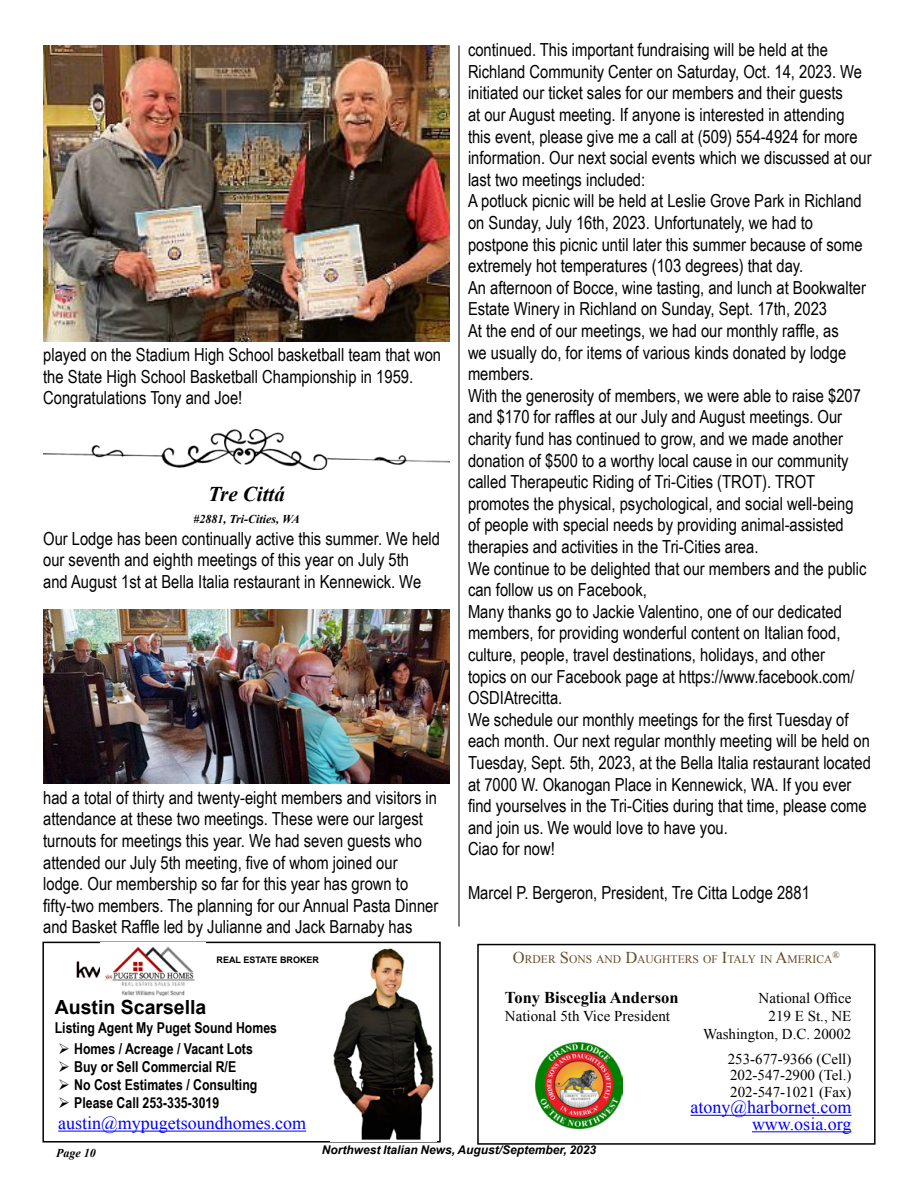
<style>
.page{position:relative;width:918px;height:1188px;background:#fff}
.page>*{position:absolute;margin:0;border:0;box-sizing:border-box;transform-origin:0 0}
.t1{font:italic 700 21px "Times New Roman";color:#000}
.t2{font:700 19.5px "Arial";color:#000}
.t3{font:18px/21.6px "Arial Narrow";color:#000}
.t4{font:18px/16.5px "Times New Roman";color:#00f;text-align:right}
.t5{font:700 16.5px "Times New Roman";color:#000}
.t6{font:700 15px "Arial Narrow";color:#000}
.t7{font:15px/16.5px "Times New Roman";color:#000;text-align:right}
.t8{font:italic 700 12px "Arial";color:#000}
.t9{font:italic 700 12px "Times New Roman";color:#000}
.t10{font:11.55px "Times New Roman";color:#684c28}
.t11{font:9.6px "Times New Roman";color:#684c28}
.t12{font:700 9px "Arial";color:#000}
.s1{font-size:16.5px}
</style>
<div class="page">
<hr style="left:58px;top:1131px;width:248px;height:1px;background:#00f">
<div style="left:42px;top:942px;width:399px;height:201px;border:2px solid #000"></div>
<img style="left:101px;top:943px;width:104px;height:53px">
<img style="left:77px;top:961px;width:23px;height:17px">
<img style="left:330px;top:948px;width:106px;height:194px">
<hr style="left:690px;top:1115px;width:161px;height:1px;background:#00f">
<hr style="left:752px;top:1131px;width:99px;height:1px;background:#00f">
<div style="left:477px;top:944px;width:399px;height:201px;border:2px solid #000"></div>
<img style="left:536px;top:1042px;width:86px;height:86px">
<hr style="left:459px;top:45px;width:1px;height:882px;background:#000">
<img style="left:43px;top:45px;width:407px;height:296px">
<img style="left:44px;top:609px;width:406px;height:175px">
<img style="left:44px;top:430px;width:406px;height:39px">
<p class="t3" style="left:43px;top:343px;width:399px">played on the Stadium High School basketball team that won the State High School Basketball Championship in 1959.<br>Congratulations Tony and Joe!</p>
<p class="t1" style="left:208px;top:480px;width:78px">Tre Cittá</p>
<p class="t9" style="left:193px;top:511px;width:108px">#2881, Tri-Cities, WA</p>
<p class="t3" style="left:43px;top:527px;width:398px">Our Lodge has been continually active this summer. We held our seventh and eighth meetings of this year on July 5th<br>and August 1st at Bella Italia restaurant in Kennewick. We</p>
<p class="t3" style="left:43px;top:786px;width:397px">had a total of thirty and twenty-eight members and visitors in attendance at these two meetings. These were our largest turnouts for meetings this year. We had seven guests who attended our July 5th meeting, five of whom joined our lodge. Our membership so far for this year has grown to fifty-two members. The planning for our Annual Pasta Dinner and Basket Raffle led by Julianne and Jack Barnaby has</p>
<p class="t3" style="left:468px;top:38px;width:405px">continued. This important fundraising will be held at the Richland Community Center on Saturday, Oct. 14, 2023. We initiated our ticket sales for our members and their guests<br>at our August meeting. If anyone is interested in attending this event, please give me a call at (509) 554-4924 for more information. Our next social events which we discussed at our last two meetings included:<br>A potluck picnic will be held at Leslie Grove Park in Richland on Sunday, July 16th, 2023. Unfortunately, we had to postpone this picnic until later this summer because of some extremely hot temperatures (103 degrees) that day.<br>An afternoon of Bocce, wine tasting, and lunch at Bookwalter Estate Winery in Richland on Sunday, Sept. 17th, 2023<br>At the end of our meetings, we had our monthly raffle, as<br>we usually do, for items of various kinds donated by lodge members.<br>With the generosity of members, we were able to raise $207 and $170 for raffles at our July and August meetings. Our charity fund has continued to grow, and we made another donation of $500 to a worthy local cause in our community called Therapeutic Riding of Tri-Cities (TROT). TROT promotes the physical, psychological, and social well-being<br>of people with special needs by providing animal-assisted therapies and activities in the Tri-Cities area.<br>We continue to be delighted that our members and the public can follow us on Facebook,<br>Many thanks go to Jackie Valentino, one of our dedicated members, for providing wonderful content on Italian food, culture, people, travel destinations, holidays, and other<br>topics on our Facebook page at https://www.facebook.com/ OSDIAtrecitta.<br>We schedule our monthly meetings for the first Tuesday of each month. Our next regular monthly meeting will be held on Tuesday, Sept. 5th, 2023, at the Bella Italia restaurant located at 7000 W. Okanogan Place in Kennewick, WA. If you ever find yourselves in the Tri-Cities during that time, please come and join us. We would love to have you.<br>Ciao for now!</p>
<p class="t3" style="left:468px;top:881px;width:343px">Marcel P. Bergeron, President, Tre Citta Lodge 2881</p>
<p class="t12" style="left:217px;top:954px;width:104px">REAL ESTATE BROKER</p>
<p class="t10" style="left:513px;top:952px;width:321px"><span class="s1">O</span>RDER <span class="s1">S</span>ONS AND <span class="s1">D</span>AUGHTERS OF <span class="s1">I</span>TALY IN <span class="s1">A</span>MERICA</p>
<p class="t11" style="left:832px;top:948px;width:9px">®</p>
<p class="t5" style="left:505px;top:986px;width:175px">Tony Bisceglia Anderson</p>
<p class="t7" style="left:759px;top:990px;width:94px">National Office</p>
<p class="t7" style="left:505px;top:1008px;width:167px">National 5th Vice President</p>
<p class="t7" style="left:703px;top:1007px;width:150px;line-height:18px">219 E St., NE<br>Washington, D.C. 20002</p>
<p class="t7" style="left:728px;top:1050px;width:125px;text-align:justify">253-677-9366 (Cell)<br>202-547-2900 (Tel.)<br>202-547-1021 (Fax)</p>
<p class="t4" style="left:690px;top:1099px;width:163px">atony@harbornet.com www.osia.org</p>
<p class="t2" style="left:55px;top:994px;width:153px">Austin Scarsella</p>
<p class="t6" style="left:55px;top:1017px;width:224px">Listing Agent My Puget Sound Homes</p>
<p class="t6" style="left:58px;top:1037px;width:196px">➢ Homes / Acreage / Vacant Lots</p>
<p class="t6" style="left:58px;top:1055px;width:180px">➢ Buy or Sell Commercial R/E</p>
<p class="t6" style="left:58px;top:1073px;width:201px">➢ No Cost Estimates / Consulting</p>
<p class="t6" style="left:58px;top:1091px;width:163px">➢ Please Call 253-335-3019</p>
<p class="t4" style="left:58px;top:1115px;width:250px">austin@mypugetsoundhomes.com</p>
<p class="t9" style="left:56px;top:1145px;width:41px">Page 10</p>
<p class="t8" style="left:322px;top:1142px;width:276px">Northwest Italian News, August/September, 2023</p>
</div>
